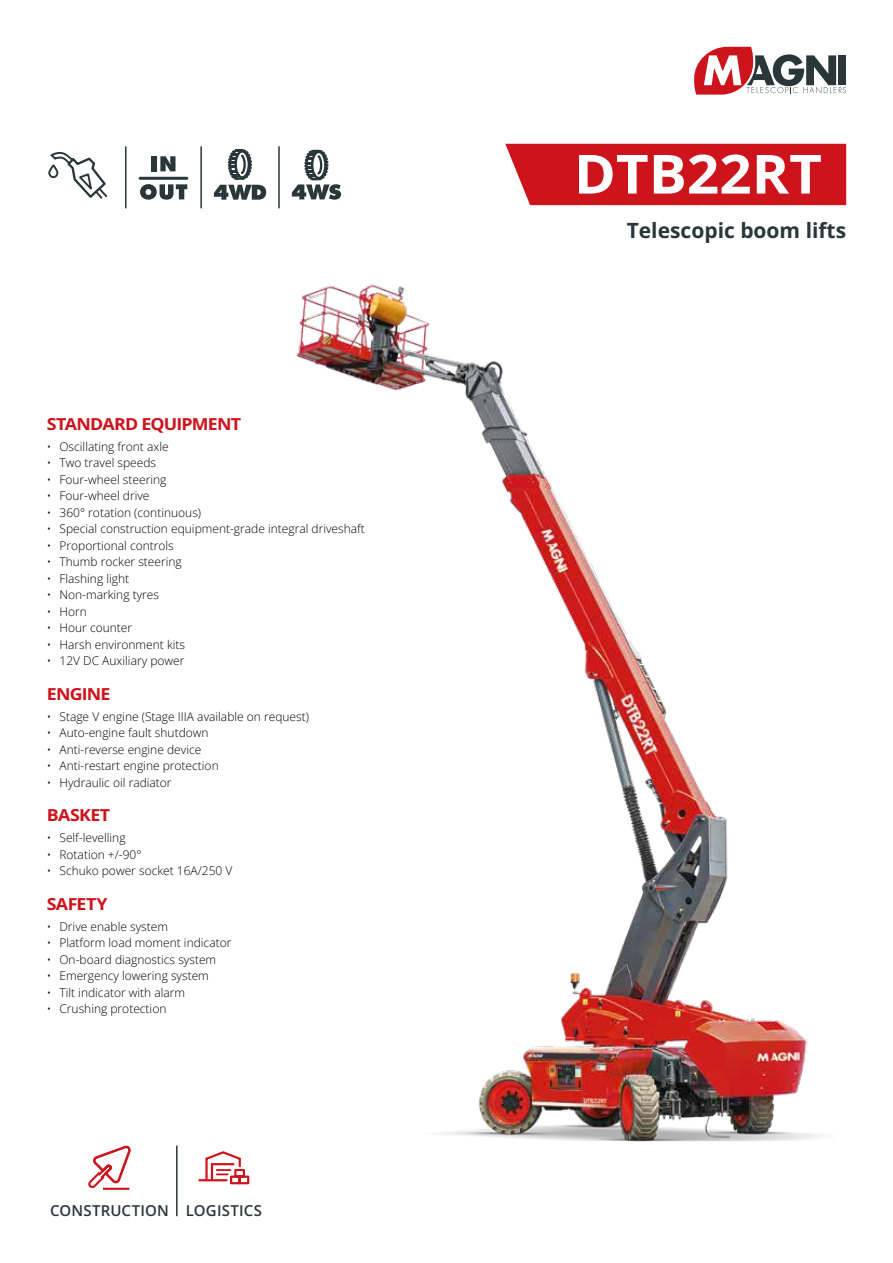
<style>
.page{position:relative;width:893px;height:1263px;background:#fff}
.page>*{position:absolute;margin:0;border:0;box-sizing:border-box;transform-origin:0 0}
.t1{font:700 54px "Open Sans";color:#fff;scale:1.05 1}
.t2{font:700 21px "Open Sans";color:#29363a}
.t3{font:700 16.5px "Open Sans";letter-spacing:-.04em;color:#cd131c;scale:1.08 1}
.t4{font:600 15px "Open Sans";letter-spacing:.01em;color:#29363a}
.t5{font:300 12px "Open Sans";color:#000}
</style>
<div class="page">
<svg style="left:694px;top:47px;width:152px;height:48px"></svg>
<div style="left:505px;top:144px;width:342px;height:61px;background:#cd131c"></div>
<img style="left:296px;top:284px;width:525px;height:858px">
<div style="left:152px;top:156px;width:5px;height:15px;background:#29363a"></div>
<svg style="left:160px;top:156px;width:15px;height:15px"></svg>
<svg style="left:140px;top:184px;width:47px;height:16px"></svg>
<hr style="left:140px;top:177px;width:47px;height:3px;background:#29363a">
<svg style="left:48px;top:152px;width:60px;height:47px"></svg>
<hr style="left:125px;top:146px;width:2px;height:62px;background:#29363a">
<hr style="left:200px;top:146px;width:2px;height:62px;background:#29363a">
<hr style="left:278px;top:146px;width:2px;height:62px;background:#29363a">
<svg style="left:214px;top:149px;width:52px;height:51px"></svg>
<svg style="left:292px;top:150px;width:49px;height:50px"></svg>
<svg style="left:88px;top:1145px;width:43px;height:45px"></svg>
<hr style="left:103px;top:1188px;width:26px;height:2px;background:#cd131c">
<svg style="left:204px;top:1151px;width:46px;height:34px"></svg>
<hr style="left:199px;top:1179px;width:28px;height:2px;background:#cd131c">
<hr style="left:176px;top:1145px;width:2px;height:71px;background:#29363a">
<h3 class="t3" style="left:47px;top:412px;width:182px">STANDARD EQUIPMENT</h3>
<p class="t5" style="left:47px;top:438px;width:124px">• Oscillating front axle</p>
<p class="t5" style="left:47px;top:455px;width:111px">• Two travel speeds</p>
<p class="t5" style="left:47px;top:471px;width:121px">• Four-wheel steering</p>
<p class="t5" style="left:47px;top:488px;width:104px">• Four-wheel drive</p>
<p class="t5" style="left:47px;top:504px;width:156px">• 360° rotation (continuous)</p>
<p class="t5" style="left:47px;top:521px;width:320px">• Special construction equipment-grade integral driveshaft</p>
<p class="t5" style="left:47px;top:537px;width:129px">• Proportional controls</p>
<p class="t5" style="left:47px;top:554px;width:137px">• Thumb rocker steering</p>
<p class="t5" style="left:47px;top:570px;width:84px">• Flashing light</p>
<p class="t5" style="left:47px;top:587px;width:114px">• Non-marking tyres</p>
<p class="t5" style="left:47px;top:603px;width:42px">• Horn</p>
<p class="t5" style="left:47px;top:620px;width:87px">• Hour counter</p>
<p class="t5" style="left:47px;top:636px;width:140px">• Harsh environment kits</p>
<p class="t5" style="left:47px;top:653px;width:139px">• 12V DC Auxiliary power</p>
<h3 class="t3" style="left:47px;top:682px;width:61px">ENGINE</h3>
<p class="t5" style="left:47px;top:708px;width:264px">• Stage V engine (Stage IIIA available on request)</p>
<p class="t5" style="left:47px;top:725px;width:163px">• Auto-engine fault shutdown</p>
<p class="t5" style="left:47px;top:741px;width:156px">• Anti-reverse engine device</p>
<p class="t5" style="left:47px;top:758px;width:174px">• Anti-restart engine protection</p>
<p class="t5" style="left:47px;top:774px;width:126px">• Hydraulic oil radiator</p>
<h3 class="t3" style="left:47px;top:804px;width:60px">BASKET</h3>
<p class="t5" style="left:47px;top:830px;width:80px">• Self-levelling</p>
<p class="t5" style="left:47px;top:846px;width:96px">• Rotation +/-90°</p>
<p class="t5" style="left:47px;top:863px;width:187px">• Schuko power socket 16A/250 V</p>
<h3 class="t3" style="left:47px;top:892px;width:58px">SAFETY</h3>
<p class="t5" style="left:47px;top:918px;width:123px">• Drive enable system</p>
<p class="t5" style="left:47px;top:934px;width:186px">• Platform load moment indicator</p>
<p class="t5" style="left:47px;top:951px;width:171px">• On-board diagnostics system</p>
<p class="t5" style="left:47px;top:967px;width:164px">• Emergency lowering system</p>
<p class="t5" style="left:47px;top:984px;width:140px">• Tilt indicator with alarm</p>
<p class="t5" style="left:47px;top:1000px;width:121px">• Crushing protection</p>
<p class="t4" style="left:50px;top:1200px;width:213px">CONSTRUCTION LOGISTICS</p>
<h1 class="t1" style="left:574px;top:136px;width:238px">DTB22RT</h1>
<h2 class="t2" style="left:627px;top:216px;width:221px">Telescopic boom lifts</h2>
</div>
